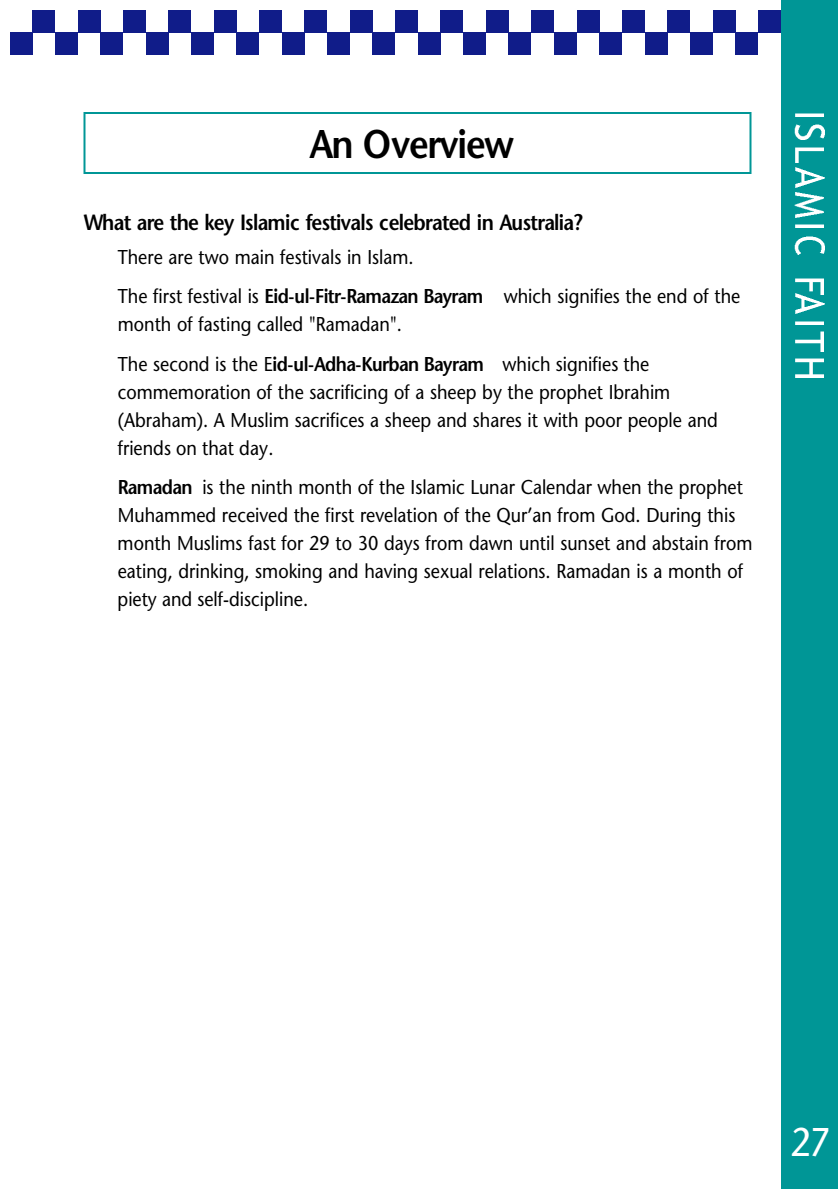
<style>
.page{position:relative;width:840px;height:1190px;background:#fff}
.page>*{position:absolute;margin:0;border:0;box-sizing:border-box;transform-origin:0 0}
.t1{font:600 40px "Stone Sans";color:#000;scale:.9 1}
.t2{font:40px "Stone Sans";color:#fff;scale:.9 1}
.t3{font:600 22px "Stone Sans";color:#000;scale:.9 1}
.t4{font:20px/28px "Stone Sans";color:#000;scale:.9 1}
.s1{font-weight:600}
</style>
<div class="page">
<div style="left:781px;top:0;width:57px;height:1189px;background:#009696"></div>
<div style="left:32px;top:10px;width:23px;height:22px;background:#101c89"></div>
<div style="left:78px;top:10px;width:22px;height:22px;background:#101c89"></div>
<div style="left:123px;top:10px;width:23px;height:22px;background:#101c89"></div>
<div style="left:168px;top:10px;width:24px;height:22px;background:#101c89"></div>
<div style="left:214px;top:10px;width:22px;height:22px;background:#101c89"></div>
<div style="left:260px;top:10px;width:22px;height:22px;background:#101c89"></div>
<div style="left:55px;top:32px;width:23px;height:23px;background:#101c89"></div>
<div style="left:10px;top:32px;width:22px;height:23px;background:#101c89"></div>
<div style="left:100px;top:32px;width:23px;height:23px;background:#101c89"></div>
<div style="left:146px;top:32px;width:22px;height:23px;background:#101c89"></div>
<div style="left:192px;top:32px;width:22px;height:23px;background:#101c89"></div>
<div style="left:236px;top:32px;width:24px;height:23px;background:#101c89"></div>
<div style="left:282px;top:32px;width:22px;height:23px;background:#101c89"></div>
<div style="left:304px;top:10px;width:24px;height:22px;background:#101c89"></div>
<div style="left:328px;top:32px;width:22px;height:23px;background:#101c89"></div>
<div style="left:350px;top:10px;width:22px;height:22px;background:#101c89"></div>
<div style="left:372px;top:32px;width:24px;height:23px;background:#101c89"></div>
<div style="left:396px;top:10px;width:22px;height:22px;background:#101c89"></div>
<div style="left:418px;top:32px;width:22px;height:23px;background:#101c89"></div>
<div style="left:440px;top:10px;width:24px;height:22px;background:#101c89"></div>
<div style="left:464px;top:32px;width:22px;height:23px;background:#101c89"></div>
<div style="left:486px;top:10px;width:22px;height:22px;background:#101c89"></div>
<div style="left:508px;top:32px;width:24px;height:23px;background:#101c89"></div>
<div style="left:532px;top:10px;width:22px;height:22px;background:#101c89"></div>
<div style="left:554px;top:32px;width:23px;height:23px;background:#101c89"></div>
<div style="left:577px;top:10px;width:23px;height:22px;background:#101c89"></div>
<div style="left:600px;top:32px;width:22px;height:23px;background:#101c89"></div>
<div style="left:622px;top:10px;width:23px;height:22px;background:#101c89"></div>
<div style="left:645px;top:32px;width:23px;height:23px;background:#101c89"></div>
<div style="left:668px;top:10px;width:22px;height:22px;background:#101c89"></div>
<div style="left:690px;top:32px;width:23px;height:23px;background:#101c89"></div>
<div style="left:713px;top:10px;width:23px;height:22px;background:#101c89"></div>
<div style="left:736px;top:32px;width:22px;height:23px;background:#101c89"></div>
<div style="left:758px;top:10px;width:23px;height:22px;background:#101c89"></div>
<img style="left:795px;top:113px;width:29px;height:4px">
<img style="left:794px;top:124px;width:30px;height:16px">
<img style="left:795px;top:147px;width:29px;height:15px">
<img style="left:795px;top:167px;width:29px;height:21px">
<img style="left:794px;top:192px;width:30px;height:26px">
<img style="left:795px;top:224px;width:29px;height:4px">
<img style="left:794px;top:236px;width:30px;height:19px">
<img style="left:795px;top:278px;width:29px;height:36px">
<img style="left:795px;top:321px;width:29px;height:4px">
<img style="left:795px;top:332px;width:29px;height:20px">
<img style="left:795px;top:358px;width:29px;height:20px">
<div style="left:84px;top:112px;width:668px;height:62px;border:2px solid #009696"></div>
<h1 class="t1" style="left:309px;top:128px;width:227px">An Overview</h1>
<p class="t3" style="left:84px;top:214px;width:556px">What are the key Islamic festivals celebrated in Australia?</p>
<p class="t4" style="left:118px;top:240px;width:693px;line-height:39px">There are two main festivals in Islam.<br>The first festival is <span class="s1">Eid-ul-Fitr-Ramazan Bayram</span> which signifies the end of the</p>
<p class="t4" style="left:118px;top:306px;width:592px;line-height:39.6px">month of fasting called "Ramadan".<br>The second is the E<span class="s1">id-ul-Adha-Kurban Bayram</span> which signifies the</p>
<p class="t4" style="left:118px;top:380px;width:668px">commemoration of the sacrificing of a sheep by the prophet Ibrahim (Abraham). A Muslim sacrifices a sheep and shares it with poor people and friends on that day.</p>
<p class="t4" style="left:118px;top:475px;width:707px"><span class="s1">Ramadan</span> is the ninth month of the Islamic Lunar Calendar when the prophet Muhammed received the first revelation of the Qur’an from God. During this month Muslims fast for 29 to 30 days from dawn until sunset and abstain from eating, drinking, smoking and having sexual relations. Ramadan is a month of piety and self-discipline.</p>
<h1 class="t2" style="left:791px;top:1127px;width:46px">27</h1>
</div>
